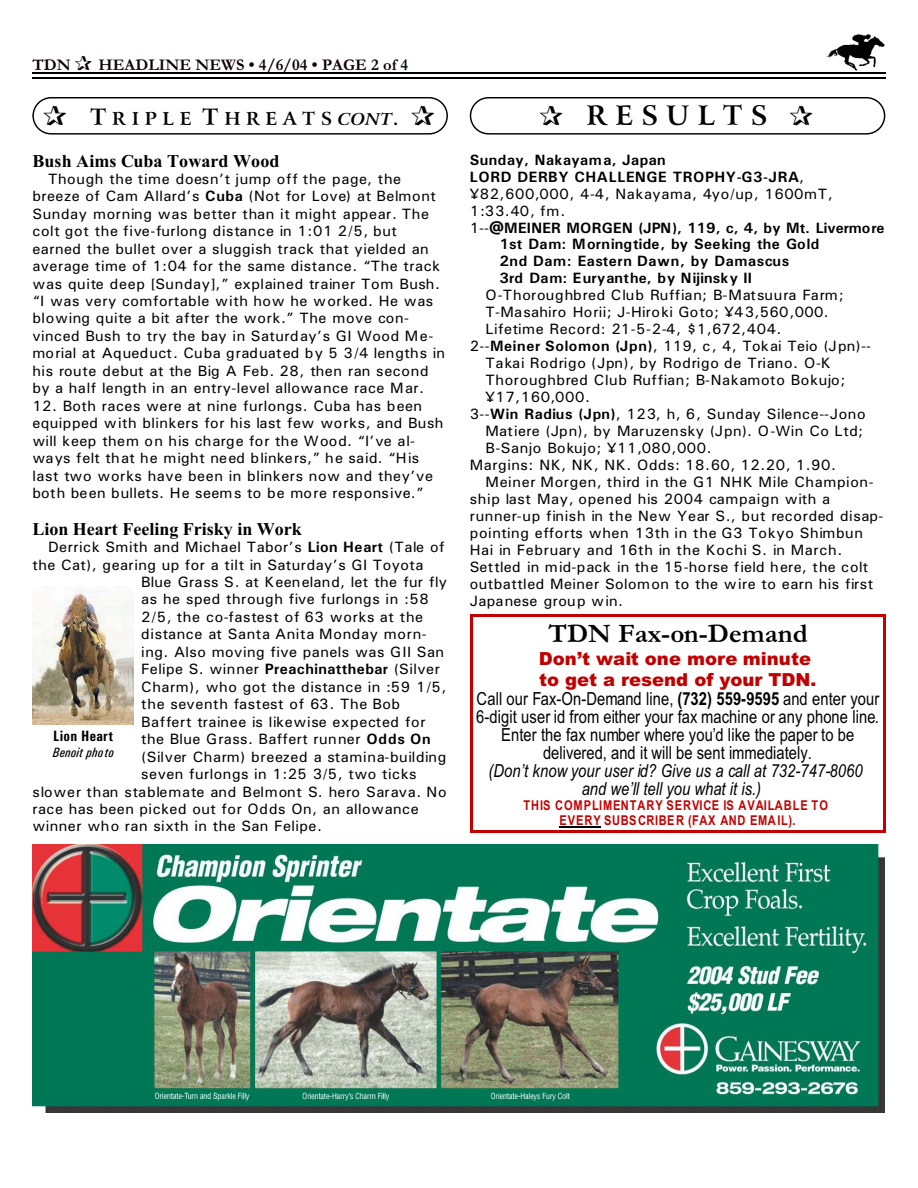
<style>
.page{position:relative;width:918px;height:1188px;background:#fff}
.page>*{position:absolute;margin:0;border:0;box-sizing:border-box;transform-origin:0 0}
.t1{font:700 27px "Garamond";letter-spacing:.005em;color:#000}
.t2{font:700 27px "Arrus BT";letter-spacing:.295em;color:#000}
.t3{font:18px/18px "Arial Narrow";letter-spacing:.005em;color:#000;text-align:center}
.t4{font:italic 18px/18px "Arial Narrow";letter-spacing:.005em;color:#000;text-align:center}
.t5{font:700 18px "Times New Roman";color:#000}
.t6{font:900 18px/21.6px "Arial";color:#c20000}
.t7{font:700 18px "Arrus BT";color:#000}
.t8{font:700 16.5px "Garamond";letter-spacing:.005em;color:#0f0000}
.t9{font:15px/17.4px "Univers";letter-spacing:.03em;color:#000}
.t10{font:700 15px "Univers";letter-spacing:.03em;color:#000}
.t11{font:15px "Univers";letter-spacing:.01em;color:#000}
.t12{font:700 15px "Univers";letter-spacing:.01em;color:#000}
.t13{font:15px "Univers";letter-spacing:.055em;color:#000}
.t14{font:15px "Univers";letter-spacing:.06em;color:#000}
.t15{font:15px "Univers";letter-spacing:.05em;color:#000}
.t16{font:700 15px "Univers Condensed";letter-spacing:.02em;color:#000}
.t17{font:700 13.5px/14.7px "Arial Narrow";letter-spacing:.07em;color:#c20000;text-align:center}
.t18{font:italic 13.5px "Univers Condensed";letter-spacing:.015em;color:#000}
.s1{color:#001400}
.s2{font-size:22.35px}
.s3{font-style:italic;font-size:16.5px}
.s4{font-size:21px}
.s5{font-weight:700}
.s6{font-weight:400}
.s7{font-style:italic}
</style>
<div class="page">
<img style="left:826px;top:34px;width:59px;height:36px">
<hr style="left:32px;top:72px;width:853px;height:1px;background:#000">
<hr style="left:32px;top:77px;width:853px;height:2px;background:#000">
<img style="left:32px;top:844px;width:852px;height:269px">
<div style="left:32px;top:97px;width:416px;height:38px;border:1px solid #000;border-radius:18px"></div>
<img style="left:33px;top:586px;width:100px;height:138px">
<div style="left:470px;top:97px;width:415px;height:38px;border:1px solid #000;border-radius:18px"></div>
<hr style="left:560px;top:826px;width:41px;height:1px;background:#000">
<hr style="left:470px;top:614px;width:3px;height:219px;background:#c20000">
<hr style="left:883px;top:614px;width:2px;height:219px;background:#c20000">
<hr style="left:470px;top:614px;width:415px;height:3px;background:#c20000">
<hr style="left:470px;top:830px;width:415px;height:3px;background:#c20000">
<p class="t8" style="left:32px;top:59px;width:40px">TDN</p>
<p class="t8" style="left:98px;top:59px;width:311px">HEADLINE NEWS • 4/6/04 • PAGE 2 of <span class="s1">4</span></p>
<p class="t7" style="left:90px;top:112px;width:310px"><span class="s2">T</span> R I P L E <span class="s2">T</span> H R E A T S <span class="s3">CONT</span><span class="s4">.</span></p>
<p class="t5" style="left:32px;top:154px;width:249px">Bush Aims Cuba Toward Wood</p>
<p class="t9" style="left:32px;top:171px;width:414px;text-indent:16px">Though the time doesn’t jump off the page, the breeze of Cam Allard’s <span class="s5">Cuba</span> (Not for Love) at Belmont Sunday morning was better than it might appear. The colt got the five-furlong distance in 1:01 2/5, but earned the bullet over a sluggish track that yielded an average time of 1:04 for the same distance. “The track was quite deep [Sunday],” explained trainer Tom Bush. “I was very comfortable with how he worked. He was blowing quite a bit after the work.” The move con&shy;vinced Bush to try the bay in Saturday’s GI Wood Me&shy;morial at Aqueduct. Cuba graduated by 5 3/4 lengths in his route debut at the Big A Feb. 28, then ran second by a half length in an entry-level allowance race Mar.</p>
<p class="t9" style="left:32px;top:398px;width:413px">12. Both races were at nine furlongs. Cuba has been equipped with blinkers for his last few works, and Bush will keep them on his charge for the Wood. “I’ve al&shy;ways felt that he might need blinkers,” he said. “His last two works have been in blinkers now and they’ve both been bullets. He seems to be more responsive.”</p>
<p class="t5" style="left:32px;top:523px;width:271px">Lion Heart Feeling Frisky in Work</p>
<p class="t9" style="left:48px;top:540px;width:398px">Derrick Smith and Michael Tabor’s <span class="s5">Lion Heart</span> (Tale of</p>
<p class="t9" style="left:32px;top:557px;width:393px">the Cat), gearing up for a tilt in Saturday’s GI Toyota</p>
<p class="t11" style="left:141px;top:577px;width:307px">Blue Grass S. at Keeneland, let the fur fly</p>
<p class="t9" style="left:141px;top:592px;width:289px">as he sped through five furlongs in :58</p>
<p class="t9" style="left:141px;top:609px;width:283px">2/5, the co-fastest of 63 works at the</p>
<p class="t9" style="left:141px;top:627px;width:287px">distance at Santa Anita Monday morn-</p>
<p class="t9" style="left:141px;top:644px;width:304px">ing. Also moving five panels was GII San</p>
<p class="t9" style="left:141px;top:662px;width:300px">Felipe S. winner <span class="s5">Preachinatthebar</span> (Silver</p>
<p class="t9" style="left:141px;top:679px;width:307px">Charm), who got the distance in :59 1/5,</p>
<p class="t9" style="left:141px;top:697px;width:260px">the seventh fastest of 63. The Bob</p>
<p class="t9" style="left:141px;top:714px;width:286px">Baffert trainee is likewise expected for</p>
<p class="t9" style="left:141px;top:732px;width:291px">the Blue Grass. Baffert runner <span class="s5">Odds On</span></p>
<p class="t9" style="left:141px;top:749px;width:307px">(Silver Charm) breezed a stamina-building</p>
<p class="t9" style="left:141px;top:767px;width:277px">seven furlongs in 1:25 3/5, two ticks</p>
<p class="t13" style="left:32px;top:786px;width:416px">slower than stablemate and Belmont S. hero Sarava. No</p>
<p class="t9" style="left:32px;top:801px;width:388px">race has been picked out for Odds On, an allowance</p>
<p class="t9" style="left:32px;top:819px;width:291px">winner who ran sixth in the San Felipe.</p>
<p class="t16" style="left:53px;top:731px;width:62px">Lion Heart</p>
<p class="t18" style="left:53px;top:748px;width:63px">Benoit photo</p>
<h1 class="t2" style="left:587px;top:105px;width:183px">RESULTS</h1>
<p class="t10" style="left:470px;top:154px;width:198px">Sunday, Nakayama, Japan</p>
<p class="t10" style="left:470px;top:171px;width:336px">LORD DERBY CHALLENGE TROPHY-G3-JRA<span class="s6">,</span></p>
<p class="t9" style="left:470px;top:186px;width:364px">¥82,600,000, 4-4, Nakayama, 4yo/up, 1600mT,</p>
<p class="t9" style="left:470px;top:203px;width:97px">1:33.40, fm.</p>
<p class="t10" style="left:470px;top:222px;width:416px"><span class="s6">1--</span>@MEINER MORGEN (JPN), 119, c, 4, by Mt. Livermore</p>
<p class="t12" style="left:500px;top:239px;width:321px">1st Dam: Morningtide, by Seeking the Gold</p>
<p class="t10" style="left:500px;top:256px;width:291px">2nd Dam: Eastern Dawn, by Damascus</p>
<p class="t12" style="left:500px;top:273px;width:254px">3rd Dam: Euryanthe, by Nijinsky II</p>
<p class="t14" style="left:485px;top:290px;width:360px">O-Thoroughbred Club Ruffian; B-Matsuura Farm;</p>
<p class="t9" style="left:485px;top:305px;width:345px">T-Masahiro Horii; J-Hiroki Goto; ¥43,560,000.</p>
<p class="t9" style="left:485px;top:322px;width:298px">Lifetime Record: 21-5-2-4, $1,672,404.</p>
<p class="t9" style="left:470px;top:339px;width:403px">2--<span class="s5">Meiner Solomon (Jpn)</span>, 119, c, 4, Tokai Teio (Jpn)--</p>
<p class="t15" style="left:485px;top:358px;width:347px">Takai Rodrigo (Jpn), by Rodrigo de Triano. O-K</p>
<p class="t9" style="left:485px;top:373px;width:361px">Thoroughbred Club Ruffian; B-Nakamoto Bokujo;</p>
<p class="t9" style="left:485px;top:390px;width:106px">¥17,160,000.</p>
<p class="t9" style="left:470px;top:407px;width:397px">3--<span class="s5">Win Radius (Jpn)</span>, 123, h, 6, Sunday Silence--Jono</p>
<p class="t9" style="left:485px;top:424px;width:379px">Matiere (Jpn), by Maruzensky (Jpn). O-Win Co Ltd;</p>
<p class="t9" style="left:485px;top:441px;width:228px">B-Sanjo Bokujo; ¥11,080,000.</p>
<p class="t9" style="left:470px;top:458px;width:368px">Margins: NK, NK, NK. Odds: 18.60, 12.20, 1.90.</p>
<p class="t9" style="left:485px;top:475px;width:390px">Meiner Morgen, third in the G1 NHK Mile Champion-</p>
<p class="t9" style="left:470px;top:492px;width:362px">ship last May, opened his 2004 campaign with a</p>
<p class="t9" style="left:470px;top:509px;width:415px">runner-up finish in the New Year S., but recorded disap-</p>
<p class="t9" style="left:470px;top:526px;width:395px">pointing efforts when 13th in the G3 Tokyo Shimbun</p>
<p class="t9" style="left:470px;top:543px;width:374px">Hai in February and 16th in the Kochi S. in March.</p>
<p class="t11" style="left:470px;top:562px;width:400px">Settled in mid-pack in the 15-horse field here, the colt</p>
<p class="t9" style="left:470px;top:577px;width:405px">outbattled Meiner Solomon to the wire to earn his first</p>
<p class="t9" style="left:470px;top:594px;width:155px">Japanese group win.</p>
<h1 class="t1" style="left:548px;top:625px;width:261px">TDN Fax-on-Demand</h1>
<p class="t6" style="left:539px;top:649px;width:279px">Don’t wait one more minute to get a resend of your TDN.</p>
<p class="t3" style="left:476px;top:691px;width:405px">Call our Fax-On-Demand line, <span class="s5">(732) 559-9595</span> and enter your 6-digit user id from either your fax machine or any phone line<span class="s7">.<br></span>Enter the fax number where you’d like the paper to be delivered, and it will be sent immediately.</p>
<p class="t4" style="left:489px;top:763px;width:376px">(Don’t know your user id? Give us a call at 732-747-8060 and we’ll tell you what it is.)</p>
<p class="t17" style="left:523px;top:800px;width:306px">THIS COMPLIMENTARY SERVICE IS AVAILABLE TO<br>EVERY SUBSCRIBER (FAX AND EMAIL).</p>
</div>
